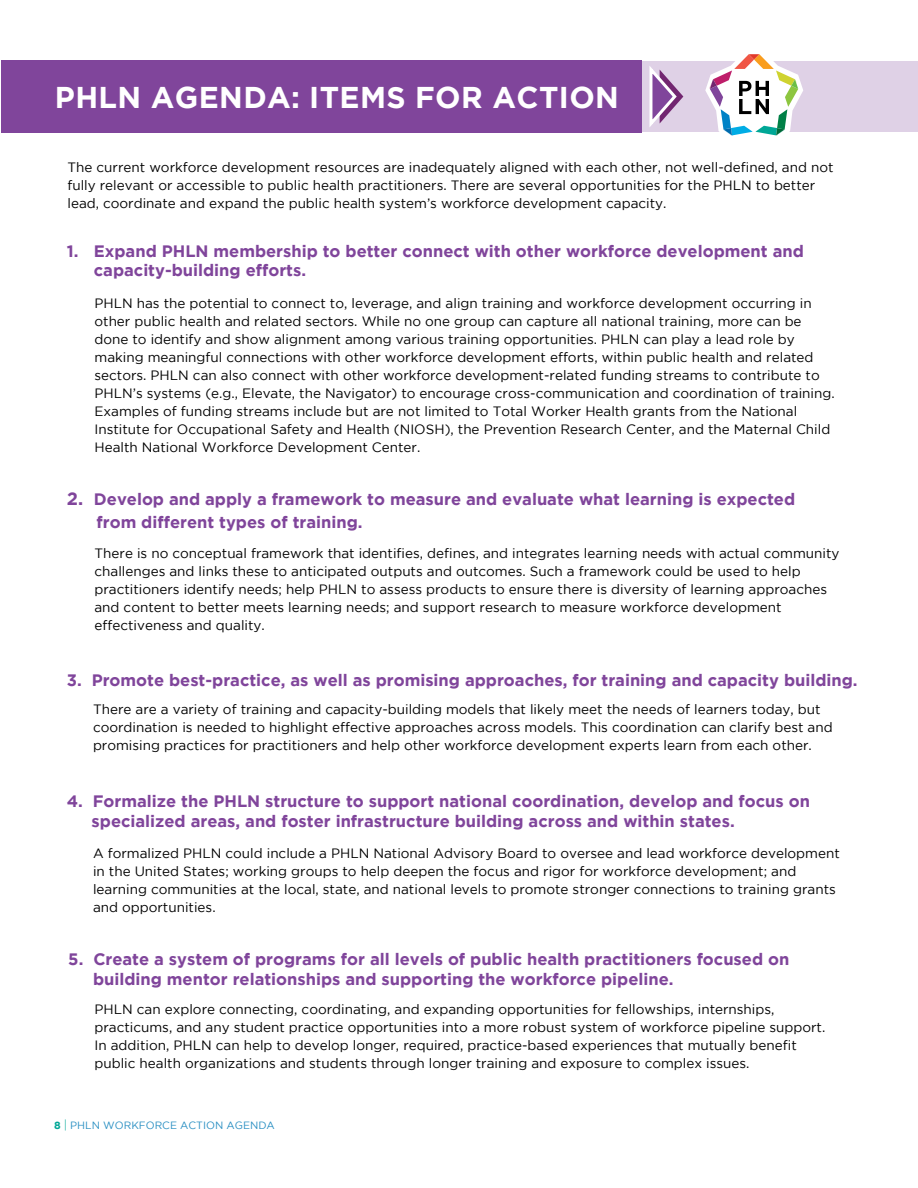
<style>
.page{position:relative;width:918px;height:1188px;background:#fff}
.page>*{position:absolute;margin:0;border:0;box-sizing:border-box;transform-origin:0 0}
.t1{font:700 30px "Gotham";letter-spacing:.015em;color:#fff}
.t2{font:700 16.5px/19.8px "Gotham";color:#80459b}
.t3{font:13.5px/18px "Gotham";color:#000}
.t4{font:10.5px "Gotham";color:#298fc2}
.s1{font-size:18px}
.s2{font-weight:700;color:#00a796}
.s3{font-weight:300;font-size:12px;color:#00a796}
</style>
<div class="page">
<div style="left:642px;top:61px;width:276px;height:71px;background:#dfd1e6"></div>
<div style="left:1px;top:60px;width:641px;height:73px;background:#80459b"></div>
<svg style="left:649px;top:66px;width:34px;height:61px"></svg>
<svg style="left:705px;top:54px;width:98px;height:82px"></svg>
<h1 class="t1" style="left:55px;top:80px;width:566px">PHLN AGENDA: ITEMS FOR ACTION</h1>
<p class="t3" style="left:67px;top:158px;width:768px">The current workforce development resources are inadequately aligned with each other, not well-defined, and not fully relevant or accessible to public health practitioners. There are several opportunities for the PHLN to better lead, coordinate and expand the public health system’s workforce development capacity.</p>
<p class="t2" style="left:94px;top:240px;width:712px;text-indent:-27px">1. Expand PHLN membership to better connect with other workforce development and capacity-building efforts.</p>
<p class="t3" style="left:94px;top:294px;width:742px">PHLN has the potential to connect to, leverage, and align training and workforce development occurring in other public health and related sectors. While no one group can capture all national training, more can be done to identify and show alignment among various training opportunities. PHLN can play a lead role by making meaningful connections with other workforce development efforts, within public health and related sectors. PHLN can also connect with other workforce development-related funding streams to contribute to PHLN’s systems (e.g., Elevate, the Navigator) to encourage cross-communication and coordination of training.<br>Examples of funding streams include but are not limited to Total Worker Health grants from the National Institute for Occupational Safety and Health (NIOSH), the Prevention Research Center, and the Maternal Child Health National Workforce Development Center.</p>
<p class="t2" style="left:97px;top:488px;width:700px;line-height:22.5px;text-indent:-30px"><span class="s1">2.</span> Develop and apply a framework to measure and evaluate what learning is expected from different types of training.</p>
<p class="t3" style="left:94px;top:544px;width:746px">There is no conceptual framework that identifies, defines, and integrates learning needs with actual community challenges and links these to anticipated outputs and outcomes. Such a framework could be used to help practitioners identify needs; help PHLN to assess products to ensure there is diversity of learning approaches and content to better meets learning needs; and support research to measure workforce development effectiveness and quality.</p>
<p class="t2" style="left:67px;top:670px;width:792px">3. Promote best-practice, as well as promising approaches, for training and capacity building.</p>
<p class="t3" style="left:93px;top:700px;width:741px">There are a variety of training and capacity-building models that likely meet the needs of learners today, but coordination is needed to highlight effective approaches across models. This coordination can clarify best and promising practices for practitioners and help other workforce development experts learn from each other.</p>
<p class="t2" style="left:92px;top:791px;width:720px;text-indent:-25px">4. Formalize the PHLN structure to support national coordination, develop and focus on specialized areas, and foster infrastructure building across and within states.</p>
<p class="t3" style="left:93px;top:844px;width:748px">A formalized PHLN could include a PHLN National Advisory Board to oversee and lead workforce development in the United States; working groups to help deepen the focus and rigor for workforce development; and learning communities at the local, state, and national levels to promote stronger connections to training grants and opportunities.</p>
<p class="t2" style="left:93px;top:949px;width:698px;text-indent:-25px">5. Create a system of programs for all levels of public health practitioners focused on building mentor relationships and supporting the workforce pipeline.</p>
<p class="t3" style="left:94px;top:1000px;width:732px">PHLN can explore connecting, coordinating, and expanding opportunities for fellowships, internships, practicums, and any student practice opportunities into a more robust system of workforce pipeline support.<br>In addition, PHLN can help to develop longer, required, practice-based experiences that mutually benefit public health organizations and students through longer training and exposure to complex issues.</p>
<p class="t4" style="left:54px;top:1120px;width:222px"><span class="s2">8</span> <span class="s3">|</span> PHLN WORKFORCE ACTION AGENDA</p>
</div>
